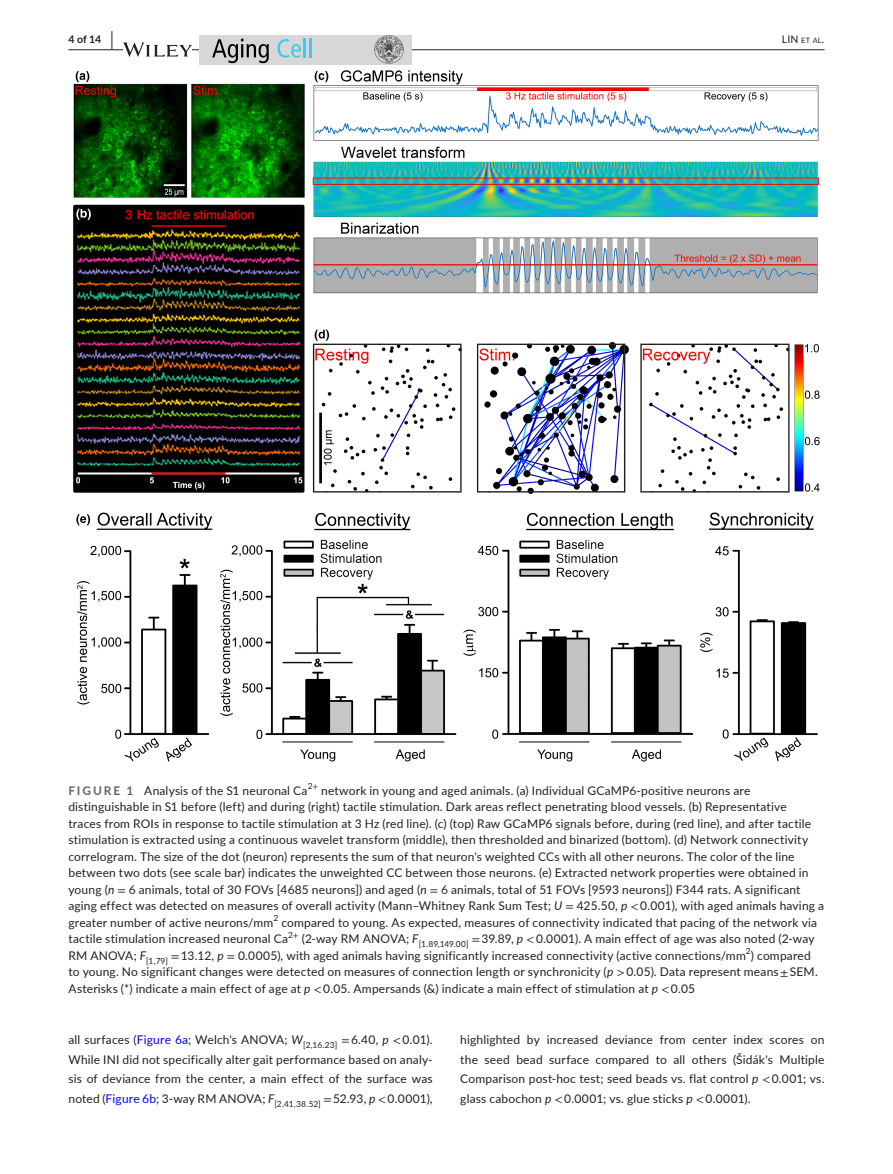
<style>
.page{position:relative;width:893px;height:1174px;background:#fff}
.page>*{position:absolute;margin:0;border:0;box-sizing:border-box;transform-origin:0 0}
.t1{font:12px/16.5px "Lato";letter-spacing:.015em;color:#231f20}
.t2{font:10.5px "Lato";color:#231f20}
.t3{font:700 10.5px "Lato";color:#231f20}
.t4{font:8.4px "Lato";color:#231f20}
.s1{font-size:19.5px}
.s2{font-size:7.35px}
.s3{font-weight:700;color:#636366}
.s4{font-style:italic}
.s5{font-family:"STIX"}
.s6{color:#00f}
</style>
<div class="page">
<hr style="left:68px;top:49px;width:756px;height:1px;background:#231f20">
<svg style="left:123px;top:42px;width:69px;height:15px"></svg>
<div style="left:200px;top:35px;width:212px;height:29px;background:#d7d7d7"></div>
<svg style="left:212px;top:39px;width:57px;height:24px"></svg>
<svg style="left:278px;top:38px;width:33px;height:20px"></svg>
<img style="left:375px;top:35px;width:28px;height:29px">
<img style="left:73px;top:70px;width:747px;height:692px">
<p class="t3" style="left:68px;top:31px;width:46px">4 of 14 <span class="s1">|</span></p>
<p class="t2" style="left:782px;top:31px;width:44px">LIN <span class="s2">et al</span>.</p>
<p class="t1" style="left:68px;top:781px;width:757px"><span class="s3">FIGURE 1</span> Analysis of the S1 neuronal Ca<sup>2</sup><sup>+</sup> network in young and aged animals. (a) Individual GCaMP6-positive neurons are distinguishable in S1 before (left) and during (right) tactile stimulation. Dark areas reflect penetrating blood vessels. (b) Representative<br>traces from ROIs in response to tactile stimulation at 3 Hz (red line). (c) (top) Raw GCaMP6 signals before, during (red line), and after tactile stimulation is extracted using a continuous wavelet transform (middle), then thresholded and binarized (bottom). (d) Network connectivity correlogram. The size of the dot (neuron) represents the sum of that neuron's weighted CCs with all other neurons. The color of the line between two dots (see scale bar) indicates the unweighted CC between those neurons. (e) Extracted network properties were obtained in young (<span class="s4">n</span> <span class="s5">=</span> 6 animals, total of 30 FOVs [4685 neurons]) and aged (<span class="s4">n</span> <span class="s5">=</span> 6 animals, total of 51 FOVs [9593 neurons]) F344 rats. A significant aging effect was detected on measures of overall activity (Mann–Whitney Rank Sum Test; <span class="s4">U</span> <span class="s5">=</span> 425.50, <span class="s4">p</span> <span class="s5">&lt;</span> 0.001), with aged animals having a greater number of active neurons/mm</p>
<p class="t4" style="left:273px;top:912px;width:6px">2</p>
<p class="t1" style="left:68px;top:913px;width:750px;text-indent:213px">compared to young. As expected, measures of connectivity indicated that pacing of the network via tactile stimulation increased neuronal Ca</p>
<p class="t4" style="left:288px;top:928px;width:12px">2<span class="s5">+</span></p>
<p class="t1" style="left:68px;top:930px;width:748px;text-indent:233px">(2-way RM ANOVA; <span class="s4">F</span><sub>[1.89,149.00]</sub> <span class="s5">=</span> 39.89, <span class="s4">p</span> <span class="s5">&lt;</span> 0.0001). A main effect of age was also noted (2-way<br>RM ANOVA; <span class="s4">F</span><sub>[1,79]</sub> <span class="s5">=</span> 13.12, <span class="s4">p</span> <span class="s5">=</span> 0.0005), with aged animals having significantly increased connectivity (active connections/mm ) compared</p>
<p class="t4" style="left:746px;top:945px;width:6px">2</p>
<p class="t1" style="left:68px;top:963px;width:751px">to young. No significant changes were detected on measures of connection length or synchronicity (<span class="s4">p</span> <span class="s5">&gt;</span> 0.05). Data represent means <span class="s5">±</span> SEM.<br>Asterisks (*) indicate a main effect of age at <span class="s4">p</span> <span class="s5">&lt;</span> 0.05. Ampersands (&amp;) indicate a main effect of stimulation at <span class="s4">p</span> <span class="s5">&lt;</span> 0.05</p>
<p class="t1" style="left:68px;top:1029px;width:366px;line-height:19.5px;text-align:justify">all surfaces (<span class="s6">Figure 6a</span>; Welch's ANOVA; <span class="s4">W</span><sub>[2,16.23]</sub> <span class="s5">=</span> 6.40, <span class="s4">p</span> <span class="s5">&lt;</span> 0.01).<br>While INI did not specifically alter gait performance based on analy&shy;sis of deviance from the center, a main effect of the surface was noted (<span class="s6">Figure 6b</span>; 3-way RM ANOVA; <span class="s4">F</span><sub>[2.41,38.52]</sub> <span class="s5">=</span> 52.93, <span class="s4">p</span> <span class="s5">&lt;</span> 0.0001),</p>
<p class="t1" style="left:460px;top:1029px;width:366px;line-height:19.5px;text-align:justify">highlighted by increased deviance from center index scores on the seed bead surface compared to all others (Šidák's Multiple Comparison post-hoc test; seed beads vs. flat control <span class="s4">p</span> <span class="s5">&lt;</span> 0.001; vs. glass cabochon <span class="s4">p</span> <span class="s5">&lt;</span> 0.0001; vs. glue sticks <span class="s4">p</span> <span class="s5">&lt;</span> 0.0001).</p>
</div>
